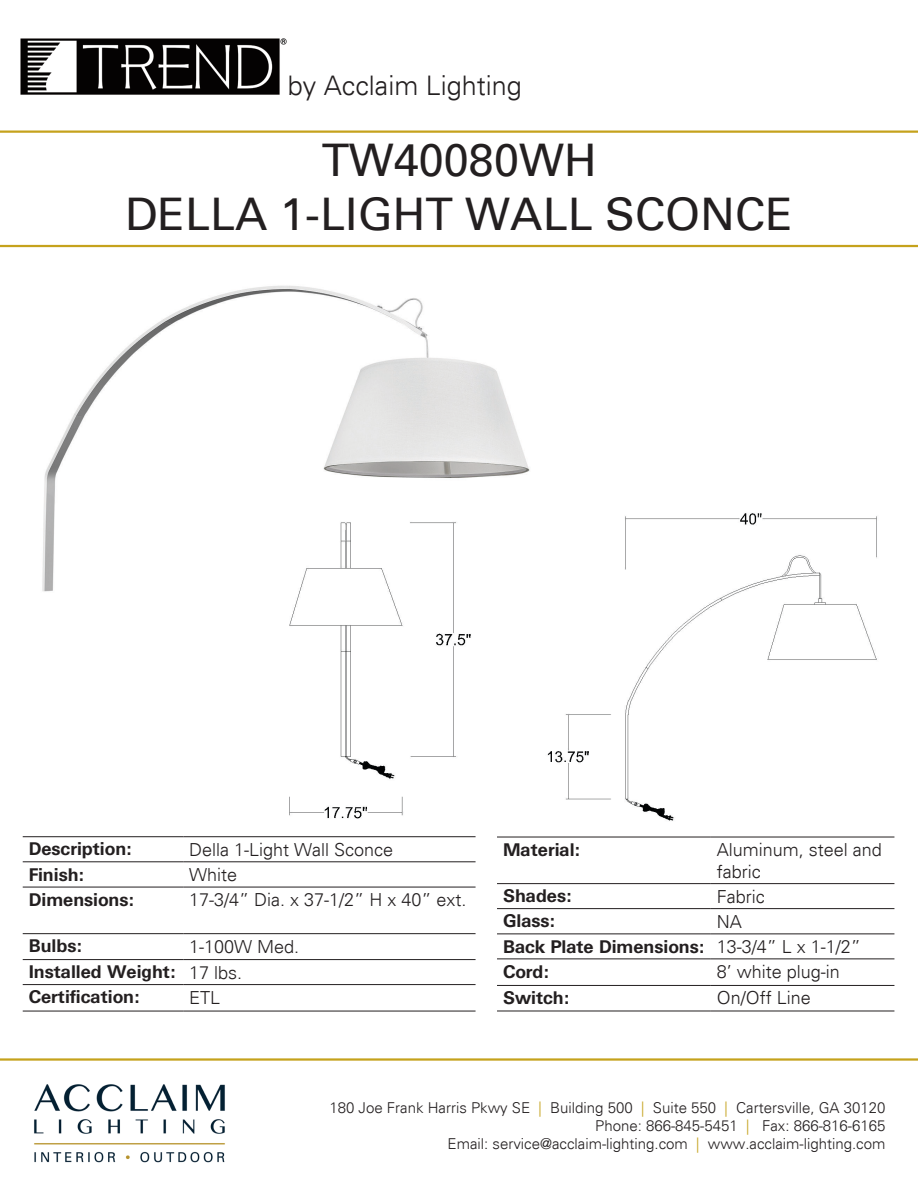
<style>
.page{position:relative;width:918px;height:1188px;background:#fff}
.page>*{position:absolute;margin:0;border:0;box-sizing:border-box;transform-origin:0 0}
.t1{font:45px "Univers";color:#231f20}
.t2{font:300 27px "Univers";color:#231f20}
.t3{font:300 18px/21.6px "Univers";color:#231f20}
.t4{font:700 18px "Univers BQ";color:#231f20}
.t5{font:300 15px "Univers";color:#231f20}
.s1{color:#c5a21c}
</style>
<div class="page">
<hr style="left:0;top:130px;width:918px;height:3px;background:#c5a21c">
<hr style="left:0;top:245px;width:918px;height:2px;background:#c5a21c">
<hr style="left:0;top:1058px;width:918px;height:3px;background:#c5a21c">
<img style="left:21px;top:38px;width:266px;height:57px">
<img style="left:34px;top:1084px;width:191px;height:79px">
<hr style="left:23px;top:836px;width:160px;height:1px;background:#231f20">
<hr style="left:183px;top:836px;width:293px;height:1px;background:#231f20">
<hr style="left:23px;top:861px;width:160px;height:1px;background:#231f20">
<hr style="left:183px;top:861px;width:293px;height:1px;background:#231f20">
<hr style="left:23px;top:887px;width:160px;height:1px;background:#231f20">
<hr style="left:183px;top:887px;width:293px;height:1px;background:#231f20">
<hr style="left:23px;top:933px;width:160px;height:1px;background:#231f20">
<hr style="left:183px;top:933px;width:293px;height:1px;background:#231f20">
<hr style="left:23px;top:959px;width:160px;height:1px;background:#231f20">
<hr style="left:183px;top:959px;width:293px;height:1px;background:#231f20">
<hr style="left:23px;top:984px;width:160px;height:1px;background:#231f20">
<hr style="left:183px;top:984px;width:293px;height:1px;background:#231f20">
<hr style="left:23px;top:1011px;width:160px;height:1px;background:#231f20">
<hr style="left:183px;top:1011px;width:293px;height:1px;background:#231f20">
<hr style="left:497px;top:837px;width:214px;height:1px;background:#231f20">
<hr style="left:711px;top:837px;width:183px;height:1px;background:#231f20">
<hr style="left:497px;top:883px;width:214px;height:1px;background:#231f20">
<hr style="left:711px;top:883px;width:183px;height:1px;background:#231f20">
<hr style="left:497px;top:908px;width:214px;height:1px;background:#231f20">
<hr style="left:711px;top:908px;width:183px;height:1px;background:#231f20">
<hr style="left:497px;top:934px;width:214px;height:1px;background:#231f20">
<hr style="left:711px;top:934px;width:183px;height:1px;background:#231f20">
<hr style="left:497px;top:959px;width:214px;height:1px;background:#231f20">
<hr style="left:711px;top:959px;width:183px;height:1px;background:#231f20">
<hr style="left:497px;top:985px;width:214px;height:1px;background:#231f20">
<hr style="left:711px;top:985px;width:183px;height:1px;background:#231f20">
<hr style="left:497px;top:1011px;width:214px;height:1px;background:#231f20">
<hr style="left:711px;top:1011px;width:183px;height:1px;background:#231f20">
<img style="left:42px;top:285px;width:488px;height:307px">
<img style="left:547px;top:513px;width:330px;height:308px">
<img style="left:249px;top:500px;width:242px;height:319px">
<p class="t2" style="left:288px;top:69px;width:236px">by Acclaim Lighting</p>
<p class="t1" style="left:321px;top:134px;width:277px">TW40080WH</p>
<p class="t1" style="left:125px;top:188px;width:669px">DELLA 1-LIGHT WALL SCONCE</p>
<p class="t4" style="left:29px;top:839px;width:104px">Description:</p>
<p class="t3" style="left:189px;top:839px;width:206px">Della 1-Light Wall Sconce</p>
<p class="t4" style="left:29px;top:864px;width:57px">Finish:</p>
<p class="t3" style="left:189px;top:864px;width:50px">White</p>
<p class="t4" style="left:29px;top:889px;width:106px">Dimensions:</p>
<p class="t3" style="left:189px;top:889px;width:279px">17-3/4” Dia. x 37-1/2” H x 40” ext.</p>
<p class="t4" style="left:29px;top:936px;width:54px">Bulbs:</p>
<p class="t3" style="left:189px;top:936px;width:112px">1-100W Med.</p>
<p class="t4" style="left:29px;top:962px;width:148px">Installed Weight:</p>
<p class="t3" style="left:189px;top:961px;width:55px">17 lbs.</p>
<p class="t4" style="left:29px;top:987px;width:112px">Certification:</p>
<p class="t3" style="left:189px;top:986px;width:33px">ETL</p>
<p class="t4" style="left:503px;top:839px;width:78px">Material:</p>
<p class="t3" style="left:717px;top:839px;width:167px">Aluminum, steel and fabric</p>
<p class="t4" style="left:503px;top:886px;width:70px">Shades:</p>
<p class="t3" style="left:717px;top:885px;width:50px">Fabric</p>
<p class="t4" style="left:503px;top:911px;width:53px">Glass:</p>
<p class="t3" style="left:717px;top:910px;width:27px">NA</p>
<p class="t4" style="left:503px;top:936px;width:202px">Back Plate Dimensions:</p>
<p class="t3" style="left:717px;top:936px;width:146px">13-3/4” L x 1-1/2”</p>
<p class="t4" style="left:503px;top:961px;width:47px">Cord:</p>
<p class="t3" style="left:717px;top:961px;width:125px">8’ white plug-in</p>
<p class="t4" style="left:503px;top:988px;width:68px">Switch:</p>
<p class="t3" style="left:717px;top:987px;width:96px">On/Off Line</p>
<p class="t5" style="left:329px;top:1098px;width:558px">180 Joe Frank Harris Pkwy SE <span class="s1">|</span> Building 500 <span class="s1">|</span> Suite 550 <span class="s1">|</span> Cartersville, GA 30120</p>
<p class="t5" style="left:595px;top:1116px;width:292px">Phone: 866-845-5451 <span class="s1">|</span> Fax: 866-816-6165</p>
<p class="t5" style="left:448px;top:1134px;width:439px">Email: service@acclaim-lighting.com <span class="s1">|</span> www.acclaim-lighting.com</p>
</div>
